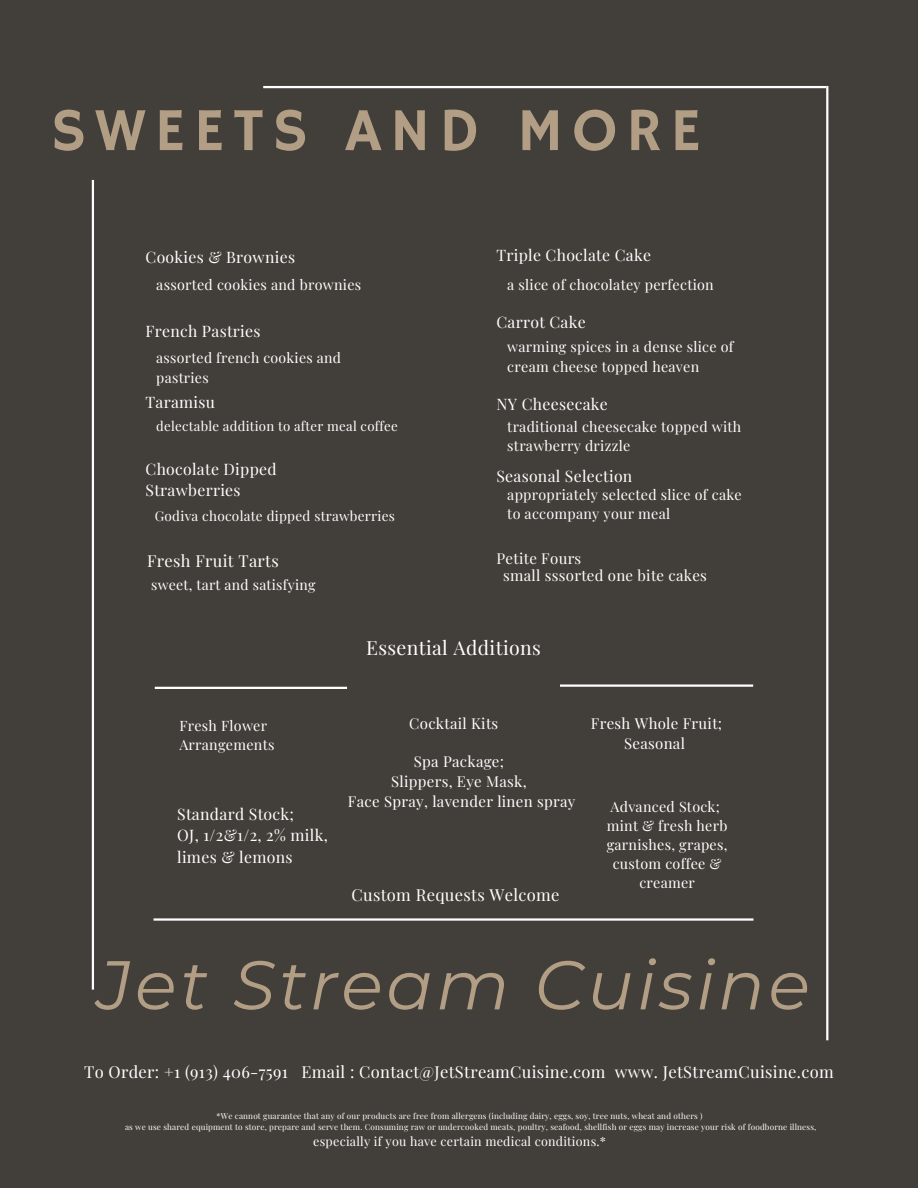
<style>
.page{position:relative;width:918px;height:1188px;background:#423e3a}
.page>*{position:absolute;margin:0;border:0;box-sizing:border-box;transform-origin:0 0}
.t1{font:italic 68.85px "Montserrat";letter-spacing:.05em;color:#b29e84}
.t2{font:61.2px "Hammersmith One";letter-spacing:.14em;color:#b29e84}
.t3{font:19.5px "Playfair Display";letter-spacing:.02em;color:#fff}
.t4{font:16.5px "Playfair Display";letter-spacing:.02em;color:#fff}
.t5{font:15.9px/21.3px "Playfair Display";letter-spacing:.02em;color:#fff}
.t6{font:15.75px/21.3px "Playfair Display";letter-spacing:.02em;color:#fff}
.t7{font:15px/20.2px "Playfair Display";letter-spacing:.02em;color:#fff;text-align:center}
.t8{font:14.25px/19.2px "Playfair Display";letter-spacing:.02em;color:#fff}
.t9{font:14.1px/19.2px "Playfair Display";letter-spacing:.02em;color:#fff}
.t10{font:13.65px "Playfair Display";letter-spacing:.02em;color:#fff}
.t11{font:13.2px "Playfair Display";letter-spacing:.02em;color:#fff}
.t12{font:12.45px "Playfair Display";letter-spacing:.02em;color:#fff}
.t13{font:8.25px "Playfair Display";letter-spacing:.02em;color:#fff}
</style>
<div class="page">
<hr style="left:263px;top:86px;width:563px;height:2px;background:#fff">
<hr style="left:92px;top:180px;width:2px;height:810px;background:#fff">
<hr style="left:155px;top:687px;width:192px;height:2px;background:#fff">
<hr style="left:560px;top:684px;width:193px;height:3px;background:#fff">
<hr style="left:154px;top:918px;width:600px;height:3px;background:#fff">
<hr style="left:826px;top:86px;width:2px;height:954px;background:#fff">
<h5 class="t2" style="left:51px;top:95px;width:652px">SWEETS AND MORE</h5>
<h4 class="t6" style="left:146px;top:246px;width:151px">Cookies &amp; Brownies</h4>
<h4 class="t6" style="left:496px;top:244px;width:156px">Triple Choclate Cake</h4>
<h5 class="t8" style="left:156px;top:274px;width:206px">assorted cookies and brownies</h5>
<h5 class="t8" style="left:507px;top:274px;width:208px">a slice of chocolatey perfection</h5>
<h5 class="t6" style="left:146px;top:320px;width:117px">French Pastries</h5>
<h5 class="t6" style="left:496px;top:311px;width:91px">Carrot Cake</h5>
<h4 class="t9" style="left:156px;top:348px;width:186px">assorted french cookies and pastries</h4>
<h4 class="t8" style="left:507px;top:337px;width:228px">warming spices in a dense slice of cream cheese topped heaven</h4>
<h5 class="t11" style="left:156px;top:417px;width:243px">delectable addition to after meal coffee</h5>
<h4 class="t6" style="left:146px;top:391px;width:71px">Taramisu</h4>
<h5 class="t6" style="left:496px;top:393px;width:113px">NY Cheesecake</h5>
<h4 class="t8" style="left:507px;top:416px;width:235px">traditional cheesecake topped with strawberry drizzle</h4>
<h4 class="t6" style="left:146px;top:458px;width:133px">Chocolate Dipped<br>Strawberries</h4>
<h4 class="t10" style="left:155px;top:507px;width:242px">Godiva chocolate dipped strawberries</h4>
<h3 class="t4" style="left:147px;top:549px;width:133px">Fresh Fruit Tarts</h3>
<h4 class="t9" style="left:151px;top:574px;width:166px">sweet, tart and satisfying</h4>
<h4 class="t6" style="left:496px;top:464px;width:138px">Seasonal Selection</h4>
<h5 class="t8" style="left:507px;top:484px;width:236px">appropriately selected slice of cake to accompany your meal</h5>
<h4 class="t7" style="left:497px;top:547px;width:86px">Petite Fours</h4>
<p class="t7" style="left:503px;top:565px;width:205px">small sssorted one bite cakes</p>
<h2 class="t3" style="left:366px;top:634px;width:176px">Essential Additions</h2>
<h5 class="t8" style="left:179px;top:716px;width:97px">Fresh Flower<br>Arrangements</h5>
<h4 class="t5" style="left:177px;top:803px;width:152px">Standard Stock;<br>OJ, 1/2&amp;1/2, 2% milk, limes &amp; lemons</h4>
<h1 class="t7" style="left:409px;top:713px;width:91px">Cocktail Kits</h1>
<p class="t7" style="left:348px;top:750px;width:229px">Spa Package;<br>Slippers, Eye Mask,<br>Face Spray, lavender linen spray</p>
<h5 class="t4" style="left:351px;top:884px;width:210px">Custom Requests Welcome</h5>
<h4 class="t7" style="left:591px;top:713px;width:133px">Fresh Whole Fruit;<br>Seasonal</h4>
<h4 class="t8" style="left:607px;top:796px;width:122px;text-align:center">Advanced Stock; mint &amp; fresh herb garnishes, grapes, custom coffee &amp; creamer</h4>
<h4 class="t1" style="left:97px;top:943px;width:715px">Jet Stream Cuisine</h4>
<p class="t4" style="left:84px;top:1060px;width:751px">To Order: +1 (913) 406-7591 Email : Contact@JetStreamCuisine.com www. JetStreamCuisine.com</p>
<h4 class="t13" style="left:217px;top:1110px;width:488px">*We cannot guarantee that any of our products are free from allergens (including dairy, eggs, soy, tree nuts, wheat and others )</h4>
<h5 class="t13" style="left:125px;top:1122px;width:693px">as we use shared equipment to store, prepare and serve them. Consuming raw or undercooked meats, poultry, seafood, shellfish or eggs may increase your risk of foodborne illness,</h5>
<h4 class="t12" style="left:313px;top:1133px;width:294px">especially if you have certain medical conditions.*</h4>
</div>
